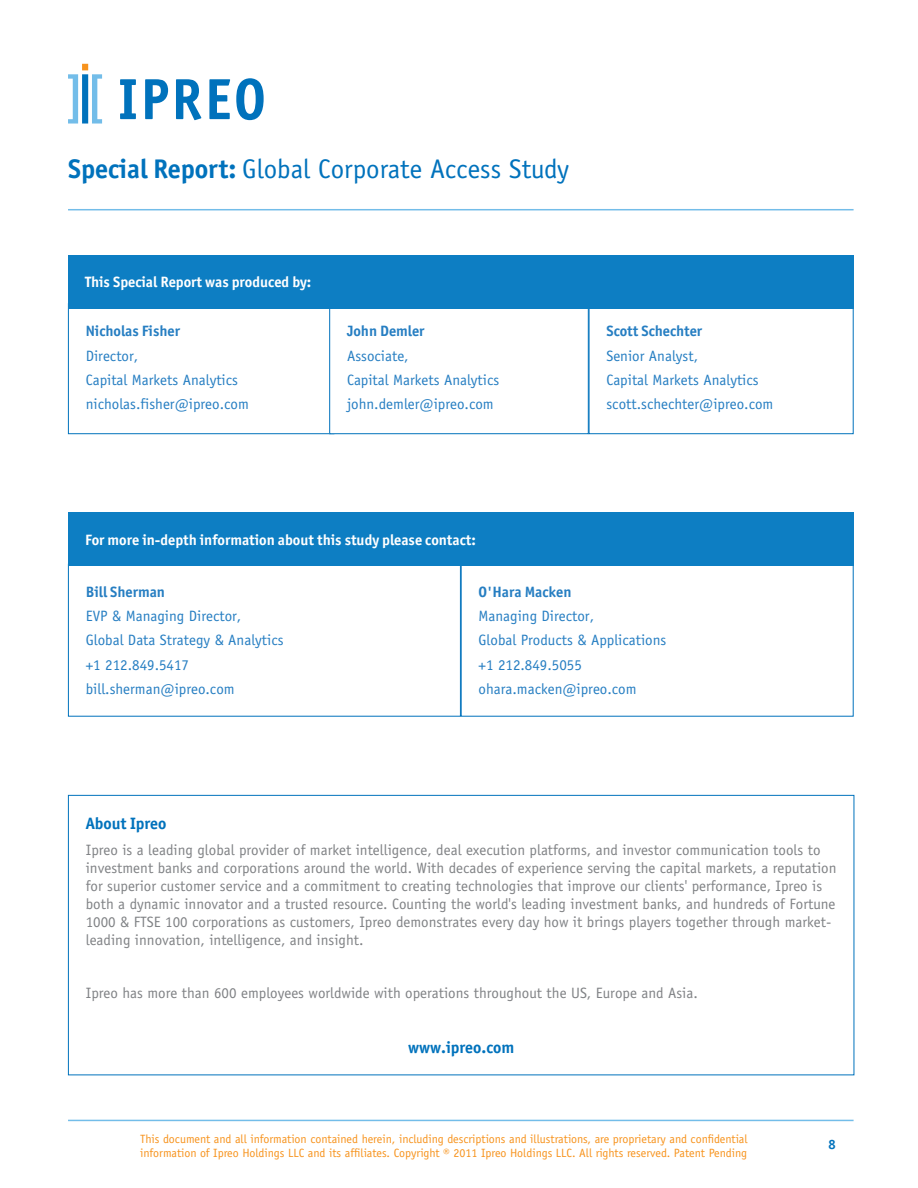
<style>
.page{position:relative;width:918px;height:1188px;background:#fff}
.page>*{position:absolute;margin:0;border:0;box-sizing:border-box;transform-origin:0 0}
.t1{font:27px "Officina Sans Std";color:#0072bc}
.Box1b_header{font:700 16.5px "Officina Sans ITC Std";color:#0072bc}
.Box1b_header-2{font:15px/18px "Officina Sans Std";color:#808285}
.paraHeader{font:15px "Officina Sans Std";color:#267ec2}
.paraHeader-2{font:700 15px "Officina Sans ITC Std";color:#fff}
.paraHeader-3{font:700 15px "Officina Sans ITC Std";color:#267ec2}
.t2{font:700 13.5px "Officina Sans ITC Std";color:#0072bc}
.t3{font:12px/14.4px "Officina Sans Std";color:#f7931d}
.s1{font-family:"Officina Sans ITC Std";font-weight:700}
</style>
<div class="page">
<svg style="left:120px;top:79px;width:16px;height:40px"></svg>
<svg style="left:145px;top:79px;width:23px;height:40px"></svg>
<svg style="left:176px;top:79px;width:25px;height:41px"></svg>
<svg style="left:209px;top:79px;width:21px;height:40px"></svg>
<svg style="left:236px;top:78px;width:28px;height:42px"></svg>
<svg style="left:68px;top:64px;width:34px;height:60px"></svg>
<hr style="left:68px;top:209px;width:786px;height:1px;background:#73bde9">
<hr style="left:68px;top:1120px;width:786px;height:1px;background:#73bde9">
<div style="left:68px;top:564px;width:393px;height:153px;border:1px solid #0072bc"></div>
<div style="left:68px;top:512px;width:786px;height:54px;background:#0d7ec3"></div>
<div style="left:68px;top:303px;width:266px;height:131px;border:1px solid #0072bc"></div>
<div style="left:589px;top:303px;width:265px;height:131px;border:1px solid #0072bc"></div>
<div style="left:330px;top:304px;width:258px;height:130px;background:#fff"></div>
<div style="left:329px;top:303px;width:260px;height:131px;border:1px solid #0072bc"></div>
<div style="left:68px;top:255px;width:786px;height:54px;background:#0d7ec3"></div>
<p class="t1" style="left:68px;top:153px;width:503px"><span class="s1">Special Report:</span> Global Corporate Access Study</p>
<p class="paraHeader-2" style="left:85px;top:273px;width:228px">This Special Report was produced by:</p>
<p class="paraHeader-3" style="left:86px;top:322px;width:96px">Nicholas Fisher</p>
<p class="paraHeader" style="left:86px;top:347px;width:54px">Director,</p>
<p class="paraHeader" style="left:86px;top:371px;width:154px">Capital Markets Analytics</p>
<p class="paraHeader" style="left:86px;top:396px;width:165px">nicholas.fisher@ipreo.com</p>
<p class="paraHeader-3" style="left:347px;top:322px;width:79px">John Demler</p>
<p class="paraHeader" style="left:347px;top:347px;width:63px">Associate,</p>
<p class="paraHeader" style="left:347px;top:371px;width:154px">Capital Markets Analytics</p>
<p class="paraHeader" style="left:347px;top:396px;width:148px">john.demler@ipreo.com</p>
<p class="paraHeader-2" style="left:85px;top:530px;width:392px">For more in-depth information about this study please contact:</p>
<p class="paraHeader-3" style="left:606px;top:322px;width:97px">Scott Schechter</p>
<p class="paraHeader" style="left:606px;top:347px;width:93px">Senior Analyst,</p>
<p class="paraHeader" style="left:606px;top:371px;width:154px">Capital Markets Analytics</p>
<p class="paraHeader" style="left:606px;top:396px;width:168px">scott.schechter@ipreo.com</p>
<p class="paraHeader-3" style="left:86px;top:582px;width:81px">Bill Sherman</p>
<p class="paraHeader" style="left:86px;top:607px;width:157px">EVP &amp; Managing Director,</p>
<p class="paraHeader" style="left:86px;top:632px;width:199px">Global Data Strategy &amp; Analytics</p>
<p class="paraHeader" style="left:86px;top:656px;width:105px">+1 212.849.5417</p>
<p class="paraHeader" style="left:86px;top:680px;width:150px">bill.sherman@ipreo.com</p>
<p class="paraHeader-3" style="left:479px;top:582px;width:94px">O'Hara Macken</p>
<p class="paraHeader" style="left:479px;top:607px;width:117px">Managing Director,</p>
<p class="paraHeader" style="left:479px;top:632px;width:189px">Global Products &amp; Applications</p>
<p class="paraHeader" style="left:479px;top:656px;width:105px">+1 212.849.5055</p>
<p class="paraHeader" style="left:479px;top:680px;width:160px">ohara.macken@ipreo.com</p>
<p class="Box1b_header" style="left:86px;top:813px;width:82px">About Ipreo</p>
<p class="Box1b_header-2" style="left:86px;top:841px;width:752px">Ipreo is a leading global provider of market intelligence, deal execution platforms, and investor communication tools to investment banks and corporations around the world. With decades of experience serving the capital markets, a reputation for superior customer service and a commitment to creating technologies that improve our clients' performance, Ipreo is both a dynamic innovator and a trusted resource. Counting the world's leading investment banks, and hundreds of Fortune 1000 &amp; FTSE 100 corporations as customers, Ipreo demonstrates every day how it brings players together through market&shy;leading innovation, intelligence, and insight.</p>
<p class="Box1b_header-2" style="left:86px;top:984px;width:613px">Ipreo has more than 600 employees worldwide with operations throughout the US, Europe and Asia.</p>
<p class="Box1b_header" style="left:408px;top:1037px;width:108px">www.ipreo.com</p>
<p class="t3" style="left:140px;top:1131px;width:609px">This document and all information contained herein, including descriptions and illustrations, are proprietary and confidential information of Ipreo Holdings LLC and its affiliates. Copyright ® 2011 Ipreo Holdings LLC. All rights reserved. Patent Pending</p>
<p class="t2" style="left:828px;top:1136px;width:9px">8</p>
</div>
